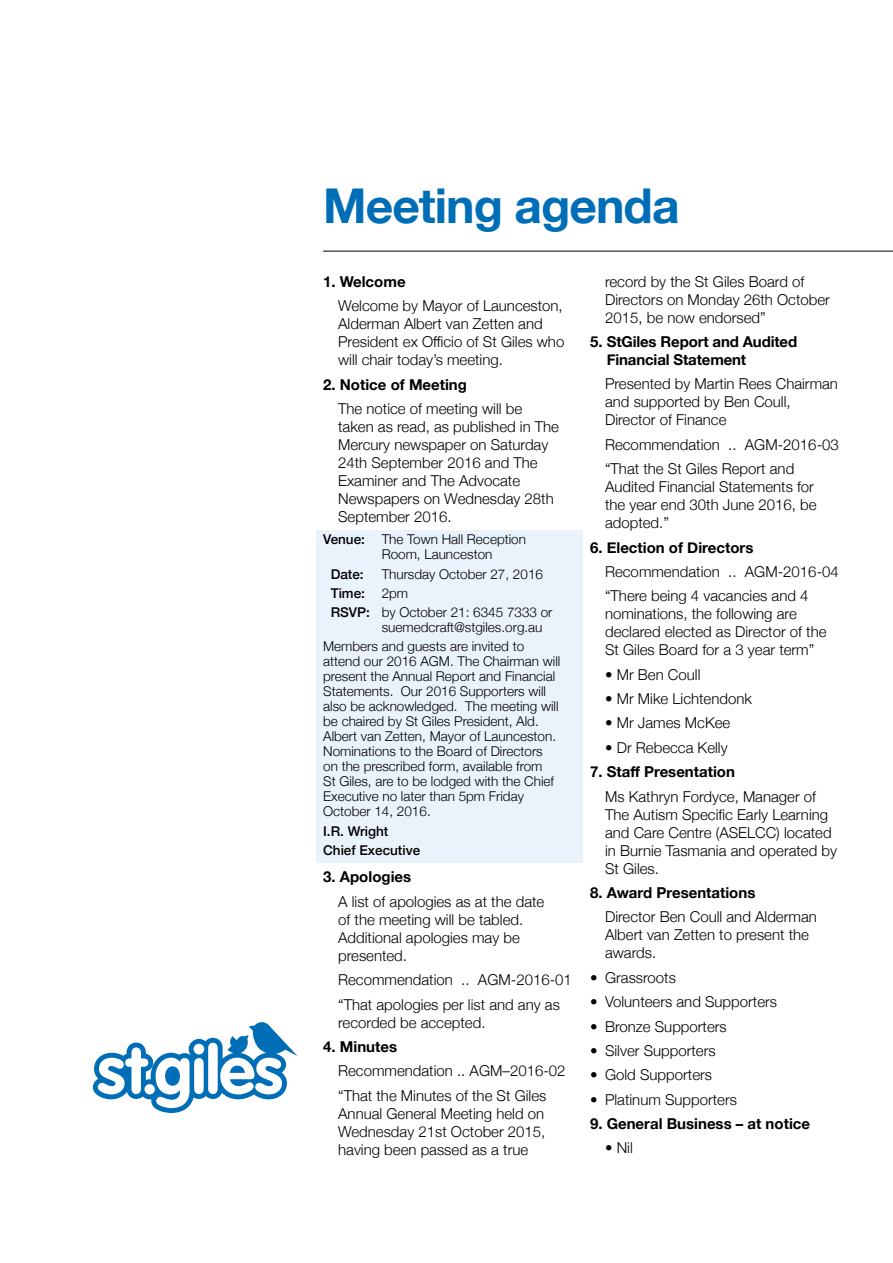
<style>
.page{position:relative;width:893px;height:1263px;background:#fff}
.page>*{position:absolute;margin:0;border:0;box-sizing:border-box;transform-origin:0 0}
.t1{font:700 48px "Helvetica Neue";letter-spacing:-.02em;color:#006eb7}
.t2{font:300 15px/18px "Helvetica Neue";color:#000}
.t3{font:700 15px/18px "Helvetica Neue";color:#000}
.t4{font:300 13.5px/15px "Helvetica Neue";color:#000}
.t5{font:500 13.5px/19.2px "Helvetica Neue";color:#000}
.s1{font-weight:500}
</style>
<div class="page">
<div style="left:316px;top:530px;width:266px;height:332px;background:#eaf2fb"></div>
<hr style="left:323px;top:251px;width:570px;height:1px;background:#000">
<svg style="left:93px;top:1022px;width:205px;height:91px"></svg>
<h1 class="t1" style="left:323px;top:168px;width:358px">Meeting agenda</h1>
<p class="t3" style="left:323px;top:273px;width:84px">1. Welcome</p>
<p class="t2" style="left:338px;top:296px;width:228px">Welcome by Mayor of Launceston,<br>Alderman Albert van Zetten and<br>President ex Officio of St Giles who will chair today’s meeting.</p>
<p class="t3" style="left:323px;top:376px;width:145px">2. Notice of Meeting</p>
<p class="t2" style="left:338px;top:399px;width:222px">The notice of meeting will be taken as read, as published in The<br>Mercury newspaper on Saturday<br>24th September 2016 and The<br>Examiner and The Advocate<br>Newspapers on Wednesday 28th<br>September 2016.</p>
<p class="t4" style="left:382px;top:531px;width:146px;text-indent:-58px"><span class="s1">Venue:</span> The Town Hall Reception<br>Room, Launceston</p>
<p class="t5" style="left:331px;top:564px;width:35px">Date:</p>
<p class="t4" style="left:331px;top:563px;width:223px;line-height:19.2px;text-indent:51px">Thursday October 27, 2016<br><span class="s1">Time:</span> 2pm<br><span class="s1">RSVP:</span> by October 21: 6345 7333 or</p>
<p class="t4" style="left:323px;top:617px;width:221px;line-height:19.2px;text-indent:58px">suemedcraft@stgiles.org.au<br>Members and guests are invited to</p>
<p class="t4" style="left:323px;top:653px;width:239px">attend our 2016 AGM. The Chairman will present the Annual Report and Financial Statements. Our 2016 Supporters will also be acknowledged. The meeting will be chaired by St Giles President, Ald.<br>Albert van Zetten, Mayor of Launceston.<br>Nominations to the Board of Directors on the prescribed form, available from<br>St Giles, are to be lodged with the Chief Executive no later than 5pm Friday October 14, 2016.</p>
<p class="t5" style="left:323px;top:821px;width:99px">I.R. Wright<br>Chief Executive</p>
<p class="t3" style="left:323px;top:868px;width:90px">3. Apologies</p>
<p class="t2" style="left:338px;top:892px;width:208px">A list of apologies as at the date of the meeting will be tabled.<br>Additional apologies may be presented.</p>
<p class="t2" style="left:338px;top:967px;width:235px;line-height:24.3px">Recommendation .. AGM-2016-01 “That apologies per list and any as</p>
<p class="t2" style="left:338px;top:1012px;width:149px">recorded be accepted.</p>
<p class="t3" style="left:323px;top:1038px;width:75px">4. Minutes</p>
<p class="t2" style="left:338px;top:1058px;width:229px;line-height:24.3px">Recommendation .. AGM–2016-02 “That the Minutes of the St Giles</p>
<p class="t2" style="left:338px;top:1103px;width:209px;text-align:justify">Annual General Meeting held on Wednesday 21st October 2015, having been passed as a true</p>
<p class="t2" style="left:605px;top:271px;width:226px">record by the St Giles Board of<br>Directors on Monday 26th October<br>2015, be now endorsed”</p>
<p class="t3" style="left:607px;top:333px;width:192px;text-indent:-17px">5. StGiles Report and Audited<br>Financial Statement</p>
<p class="t2" style="left:605px;top:374px;width:234px">Presented by Martin Rees Chairman and supported by Ben Coull,<br>Director of Finance</p>
<p class="t2" style="left:605px;top:431px;width:235px;line-height:24.3px">Recommendation .. AGM-2016-03 “That the St Giles Report and</p>
<p class="t2" style="left:605px;top:477px;width:213px">Audited Financial Statements for the year end 30th June 2016, be adopted.”</p>
<p class="t3" style="left:590px;top:539px;width:165px">6. Election of Directors</p>
<p class="t2" style="left:605px;top:559px;width:235px;line-height:24.3px">Recommendation .. AGM-2016-04 “There being 4 vacancies and 4</p>
<p class="t2" style="left:605px;top:604px;width:223px">nominations, the following are declared elected as Director of the<br>St Giles Board for a 3 year term”</p>
<p class="t2" style="left:605px;top:664px;width:97px">• Mr Ben Coull</p>
<p class="t2" style="left:605px;top:689px;width:148px">• Mr Mike Lichtendonk</p>
<p class="t2" style="left:605px;top:713px;width:127px">• Mr James McKee</p>
<p class="t2" style="left:605px;top:738px;width:124px">• Dr Rebecca Kelly</p>
<p class="t3" style="left:590px;top:763px;width:146px">7. Staff Presentation</p>
<p class="t2" style="left:605px;top:786px;width:234px">Ms Kathryn Fordyce, Manager of<br>The Autism Specific Early Learning and Care Centre (ASELCC) located in Burnie Tasmania and operated by<br>St Giles.</p>
<p class="t3" style="left:590px;top:884px;width:167px">8. Award Presentations</p>
<p class="t2" style="left:605px;top:907px;width:213px">Director Ben Coull and Alderman<br>Albert van Zetten to present the awards.</p>
<p class="t2" style="left:590px;top:967px;width:87px">• Grassroots</p>
<p class="t2" style="left:590px;top:992px;width:188px">• Volunteers and Supporters</p>
<p class="t2" style="left:590px;top:1016px;width:138px">• Bronze Supporters</p>
<p class="t2" style="left:590px;top:1041px;width:127px">• Silver Supporters</p>
<p class="t2" style="left:590px;top:1065px;width:123px">• Gold Supporters</p>
<p class="t2" style="left:590px;top:1089px;width:148px">• Platinum Supporters</p>
<p class="t3" style="left:590px;top:1115px;width:221px">9. General Business – at notice</p>
<p class="t2" style="left:605px;top:1138px;width:29px">• Nil</p>
</div>
